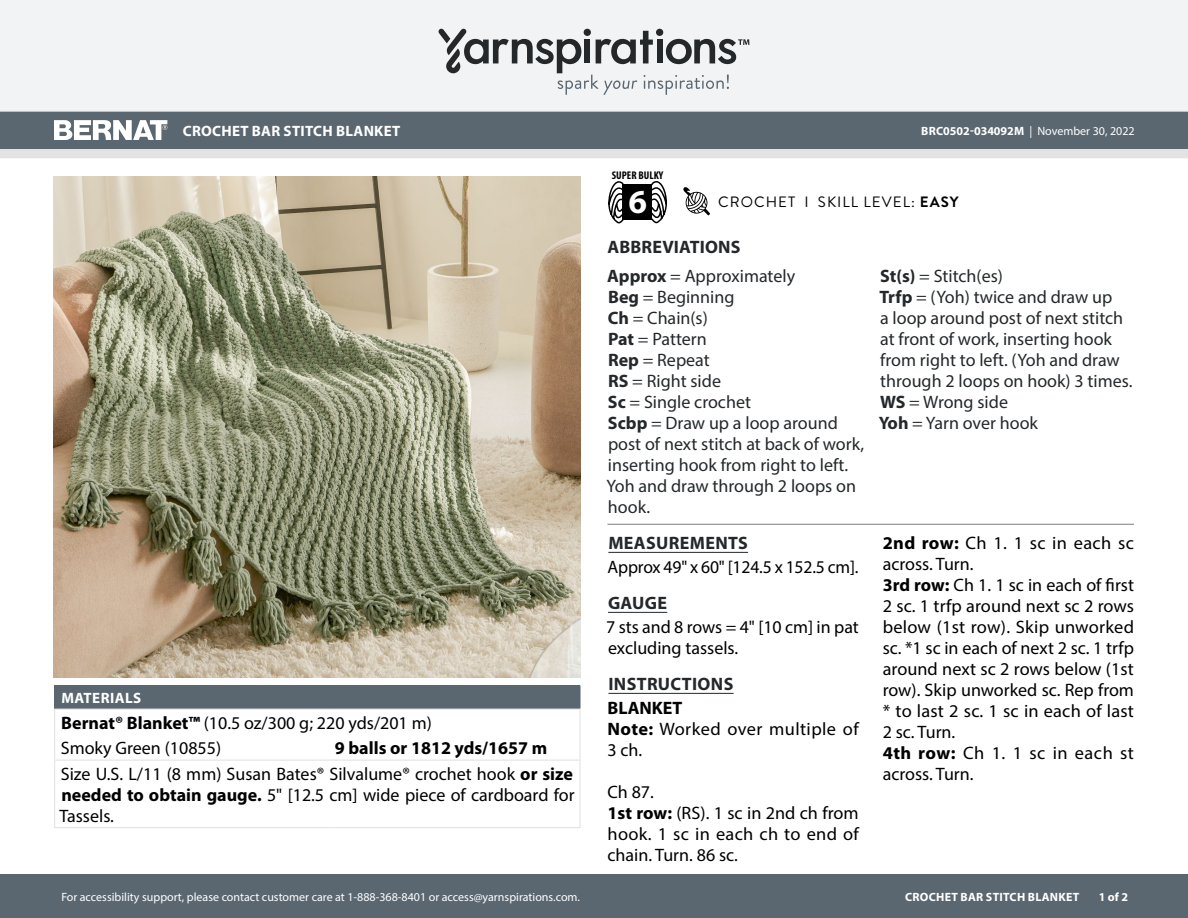
<style>
.page{position:relative;width:1188px;height:918px;background:#fff}
.page>*{position:absolute;margin:0;border:0;box-sizing:border-box;transform-origin:0 0}
.t1{font:700 33.6px "Myriad Pro";color:#fff}
.Abbreviations_-_With{font:18px/21px "Myriad Pro";color:#24282a}
.Body_-__Auto_Style_w{font:18px/21px "Myriad Pro";color:#000;text-align:justify}
.Materials_-_Needle{font:18px/21px "Myriad Pro";color:#000;text-align:justify}
.Body_-_NO_Automatic{font:18px/21px "Myriad Pro";color:#000}
.Body_-_HEADERS_-_Und{font:700 18px "Myriad Pro";letter-spacing:.02em;color:#24282a}
.Materials_-_Brand{font:18px "Myriad Pro";color:#000}
.Body_-__Auto_Style_w-2{font:18px/21px "Myriad Pro";letter-spacing:.02em;color:#000}
.Material_-__Colors_i{font:700 18px "Myriad Pro";color:#000}
.Material_-__Colors_i-2{font:18px "Myriad Pro";color:#000}
.Body_-__Auto_Style_w-3{font:700 18px "Myriad Pro";color:#000}
.Materials_-__Header{font:700 15px "Myriad Pro";letter-spacing:.02em;color:#fff}
.Type_of_pattern___Sk{font:15px "Brandon Grotesque";letter-spacing:.07em;color:#000}
.t2{font:12px "Myriad Pro";color:#fff}
.t3{font:700 12px "Myriad Pro";letter-spacing:.02em;color:#fff}
.t4{font:700 condensed 11.25px "Myriad Pro";color:#000}
.s1{font-weight:700}
</style>
<div class="page">
<div style="left:0;top:875px;width:1188px;height:43px;background:#5a6670"></div>
<div style="left:0;top:149px;width:1188px;height:9px;background:#e4e3e3"></div>
<div style="left:0;top:111px;width:1188px;height:38px;background:#5a6670"></div>
<div style="left:0;top:0;width:1188px;height:112px;background:#f2f3f4"></div>
<svg style="left:438px;top:29px;width:311px;height:66px"></svg>
<svg style="left:683px;top:187px;width:27px;height:28px"></svg>
<svg style="left:608px;top:181px;width:16px;height:42px"></svg>
<svg style="left:651px;top:181px;width:16px;height:42px"></svg>
<div style="left:622px;top:184px;width:30px;height:36px;background:#000"></div>
<svg style="left:54px;top:120px;width:113px;height:20px"></svg>
<img style="left:54px;top:177px;width:527px;height:501px">
<hr style="left:608px;top:552px;width:140px;height:1px;background:#24282a">
<hr style="left:608px;top:612px;width:59px;height:1px;background:#24282a">
<hr style="left:608px;top:693px;width:126px;height:1px;background:#24282a">
<hr style="left:608px;top:524px;width:526px;height:1px;background:#7d7d7d">
<div style="left:55px;top:686px;width:525px;height:23px;background:#5a6670"></div>
<svg style="left:580px;top:686px;width:1px;height:23px"></svg>
<hr style="left:54px;top:709px;width:275px;height:1px;background:#e4e3e3">
<hr style="left:328px;top:709px;width:253px;height:1px;background:#e4e3e3">
<hr style="left:579px;top:710px;width:2px;height:25px;background:#e4e3e3">
<svg style="left:54px;top:686px;width:1px;height:74px"></svg>
<hr style="left:579px;top:735px;width:2px;height:25px;background:#e4e3e3">
<hr style="left:54px;top:761px;width:1px;height:66px;background:#e4e3e3">
<hr style="left:54px;top:760px;width:275px;height:1px;background:#e4e3e3">
<hr style="left:328px;top:760px;width:253px;height:1px;background:#e4e3e3">
<hr style="left:579px;top:761px;width:2px;height:66px;background:#e4e3e3">
<hr style="left:54px;top:827px;width:275px;height:1px;background:#e4e3e3">
<hr style="left:328px;top:827px;width:253px;height:1px;background:#e4e3e3">
<p class="Materials_-__Header" style="left:183px;top:121px;width:219px">CROCHET BAR STITCH BLANKET</p>
<p class="Materials_-__Header" style="left:61px;top:688px;width:81px">MATERIALS</p>
<p class="Materials_-_Brand" style="left:61px;top:711px;width:372px"><span class="s1">Bernat® Blanket™</span> (10.5 oz/300 g; 220 yds/201 m)</p>
<p class="Material_-__Colors_i-2" style="left:61px;top:737px;width:162px">Smoky Green (10855)</p>
<p class="Material_-__Colors_i" style="left:335px;top:736px;width:214px">9 balls or 1812 yds/1657 m</p>
<p class="Materials_-_Needle" style="left:59px;top:763px;width:517px">Size U.S. L/11 (8 mm) Susan Bates® Silvalume® crochet hook <span class="s1">or size needed to obtain gauge.</span> 5" [12.5 cm] wide piece of cardboard for Tassels.</p>
<p class="t2" style="left:61px;top:889px;width:520px">For accessibility support, please contact customer care at 1-888-368-8401 or access@yarnspirations.com.</p>
<p class="t4" style="left:612px;top:168px;width:53px">SUPER BULKY</p>
<h1 class="t1" style="left:629px;top:180px;width:20px">6</h1>
<p class="t2" style="left:921px;top:124px;width:215px"><span class="s1">BRC0502-034092M</span> | November 30, 2022</p>
<p class="Type_of_pattern___Sk" style="left:718px;top:192px;width:242px">CROCHET I SKILL LEVEL: <span class="s1">EASY</span></p>
<p class="Body_-_HEADERS_-_Und" style="left:608px;top:235px;width:135px">ABBREVIATIONS</p>
<p class="Abbreviations_-_With" style="left:607px;top:265px;width:189px"><span class="s1">Approx</span> = Approximately</p>
<p class="Abbreviations_-_With" style="left:608px;top:286px;width:128px"><span class="s1">Beg</span> = Beginning</p>
<p class="Abbreviations_-_With" style="left:608px;top:307px;width:102px"><span class="s1">Ch</span> = Chain(s)</p>
<p class="Abbreviations_-_With" style="left:608px;top:328px;width:100px"><span class="s1">Pat</span> = Pattern</p>
<p class="Abbreviations_-_With" style="left:608px;top:349px;width:103px"><span class="s1">Rep</span> = Repeat</p>
<p class="Abbreviations_-_With" style="left:608px;top:370px;width:114px"><span class="s1">RS</span> = Right side</p>
<p class="Abbreviations_-_With" style="left:608px;top:391px;width:145px"><span class="s1">Sc</span> = Single crochet</p>
<p class="Abbreviations_-_With" style="left:606px;top:412px;width:259px"><span class="s1">Scbp</span> = Draw up a loop around post of next stitch at back of work, inserting hook from right to left.<br>Yoh and draw through 2 loops on hook.</p>
<p class="Body_-_HEADERS_-_Und" style="left:608px;top:532px;width:141px">MEASUREMENTS</p>
<p class="Body_-__Auto_Style_w" style="left:608px;top:557px;width:253px">Approx 49" x 60" [124.5 x 152.5 cm].</p>
<p class="Body_-_HEADERS_-_Und" style="left:608px;top:592px;width:61px">GAUGE</p>
<p class="Body_-_NO_Automatic" style="left:606px;top:617px;width:254px">7 sts and 8 rows = 4" [10 cm] in pat excluding tassels.</p>
<p class="Body_-_HEADERS_-_Und" style="left:608px;top:673px;width:126px">INSTRUCTIONS</p>
<p class="Body_-__Auto_Style_w-3" style="left:608px;top:697px;width:77px">BLANKET</p>
<p class="Body_-__Auto_Style_w-2" style="left:608px;top:719px;width:253px"><span class="s1">Note:</span> Worked over multiple of<br>3 ch.</p>
<p class="Body_-__Auto_Style_w" style="left:608px;top:782px;width:48px">Ch 87.</p>
<p class="Body_-__Auto_Style_w" style="left:608px;top:803px;width:253px"><span class="s1">1st row:</span> (RS). 1 sc in 2nd ch from hook. 1 sc in each ch to end of chain. Turn. 86 sc.</p>
<p class="Abbreviations_-_With" style="left:880px;top:265px;width:124px"><span class="s1">St(s)</span> = Stitch(es)</p>
<p class="Abbreviations_-_With" style="left:879px;top:286px;width:255px"><span class="s1">Trfp</span> = (Yoh) twice and draw up<br>a loop around post of next stitch at front of work, inserting hook from right to left. (Yoh and draw through 2 loops on hook) 3 times.</p>
<p class="Abbreviations_-_With" style="left:880px;top:391px;width:129px"><span class="s1">WS</span> = Wrong side</p>
<p class="Abbreviations_-_With" style="left:879px;top:412px;width:161px"><span class="s1">Yoh</span> = Yarn over hook</p>
<p class="Body_-__Auto_Style_w" style="left:883px;top:533px;width:253px"><span class="s1">2nd row:</span> Ch 1. 1 sc in each sc across. Turn.</p>
<p class="Body_-__Auto_Style_w" style="left:883px;top:575px;width:253px"><span class="s1">3rd row:</span> Ch 1. 1 sc in each of first 2 sc. 1 trfp around next sc 2 rows below (1st row). Skip unworked sc. *1 sc in each of next 2 sc. 1 trfp around next sc 2 rows below (1st row). Skip unworked sc. Rep from * to last 2 sc. 1 sc in each of last 2 sc. Turn.</p>
<p class="Body_-__Auto_Style_w" style="left:883px;top:743px;width:253px"><span class="s1">4th row:</span> Ch 1. 1 sc in each st across. Turn.</p>
<p class="t3" style="left:905px;top:889px;width:176px">CROCHET BAR STITCH BLANKET</p>
<p class="t3" style="left:1099px;top:889px;width:31px">1 of 2</p>
</div>
